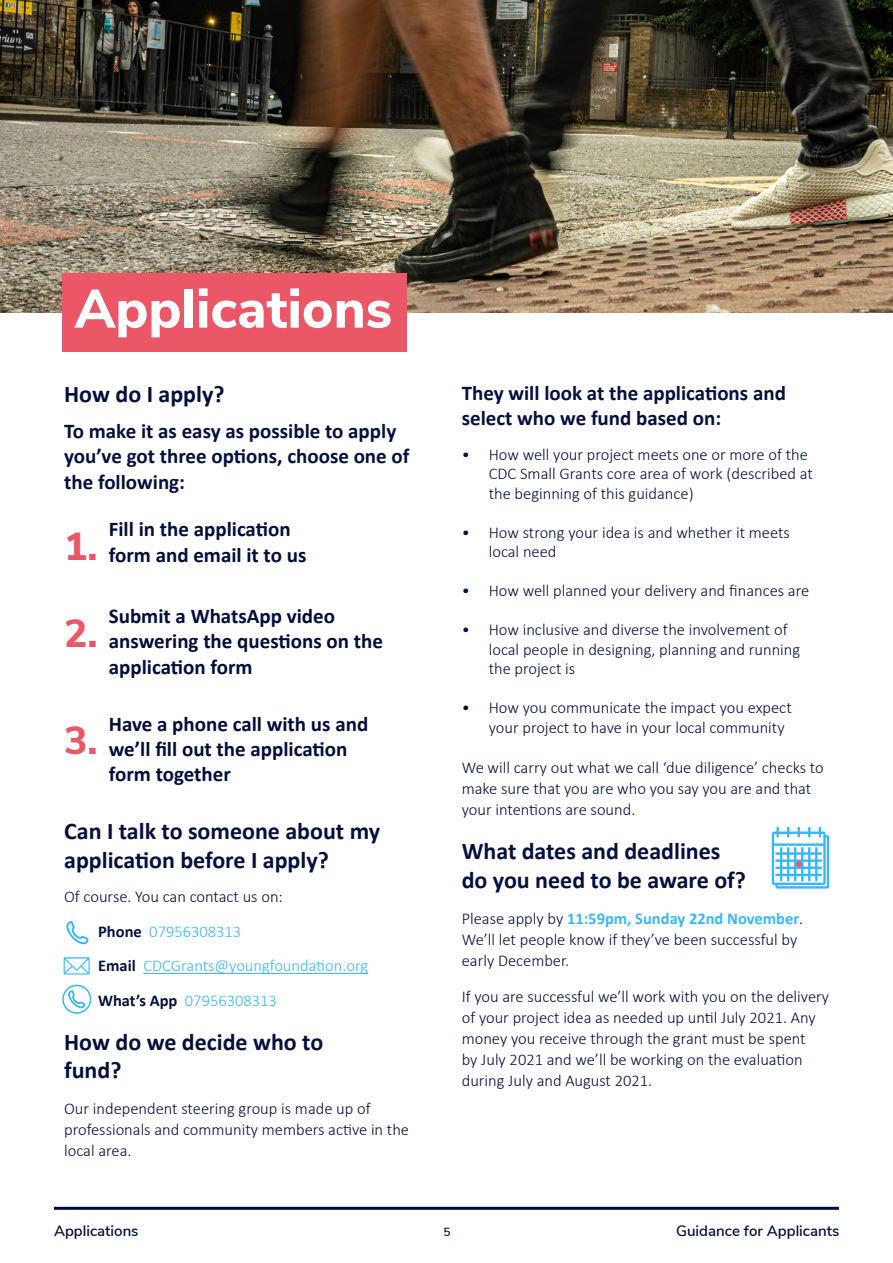
<style>
.page{position:relative;width:893px;height:1263px;background:#fff}
.page>*{position:absolute;margin:0;border:0;box-sizing:border-box;transform-origin:0 0}
.t1{font:800 54px "Nunito Sans";color:#fff}
.t2{font:800 39px "Nunito Sans";color:#ec5768}
.t3{font:700 24px/28.8px "Calibri";color:#000d3c}
.Body_Text_-_Align_Le{font:700 21px/25.2px "Calibri";color:#000d3c}
.t4{font:300 16.5px/21px "Calibri";color:#000d3c}
.t5{font:300 16.5px/34.5px "Calibri";color:#38b6ff}
.t6{font:600 15px "Nunito Sans";color:#000d3c}
.t7{font:600 11.85px "Nunito Sans";color:#000d3c}
.s1{color:#000d3c}
.s2{font-weight:700;color:#000d3c}
.s3{font-weight:700;color:#38b6ff}
</style>
<div class="page">
<img style="left:0;top:0;width:893px;height:312px">
<hr style="left:143px;top:973px;width:225px;height:1px;background:#38b6ff">
<hr style="left:54px;top:1207px;width:785px;height:3px;background:#000d3c">
<svg style="left:772px;top:827px;width:57px;height:62px"></svg>
<svg style="left:66px;top:921px;width:22px;height:23px"></svg>
<svg style="left:68px;top:991px;width:17px;height:17px"></svg>
<svg style="left:64px;top:957px;width:26px;height:17px"></svg>
<div style="left:62px;top:985px;width:29px;height:29px;border:2px solid #38b6ff;border-radius:50%"></div>
<div style="left:62px;top:273px;width:344px;height:79px;background:#ec5768"></div>
<p class="t1" style="left:75px;top:269px;width:319px">Applications</p>
<h3 class="t3" style="left:64px;top:379px;width:162px">How do I apply?</h3>
<p class="Body_Text_-_Align_Le" style="left:64px;top:418px;width:347px">To make it as easy as possible to apply you’ve got three options, choose one of the following:</p>
<p class="t2" style="left:64px;top:518px;width:35px">1.</p>
<p class="Body_Text_-_Align_Le" style="left:109px;top:516px;width:199px">Fill in the application form and email it to us</p>
<p class="t2" style="left:64px;top:605px;width:35px">2.</p>
<p class="t2" style="left:64px;top:712px;width:35px">3.</p>
<p class="Body_Text_-_Align_Le" style="left:109px;top:603px;width:276px">Submit a WhatsApp video answering the questions on the application form</p>
<p class="Body_Text_-_Align_Le" style="left:109px;top:710px;width:261px">Have a phone call with us and we’ll fill out the application form together</p>
<h3 class="t3" style="left:64px;top:816px;width:317px">Can I talk to someone about my application before I apply?</h3>
<p class="t5" style="left:98px;top:879px;width:272px;text-indent:-34px"><span class="s1">Of course. You can contact us on:<br></span><span class="s2">Phone</span> 07956308313<br><span class="s2">Email</span> CDCGrants@youngfoundation.org<br><span class="s2">What’s App</span> 07956308313</p>
<h3 class="t3" style="left:64px;top:1026px;width:261px">How do we decide who to fund?</h3>
<p class="t4" style="left:64px;top:1098px;width:346px">Our independent steering group is made up of professionals and community members active in the local area.</p>
<p class="Body_Text_-_Align_Le" style="left:462px;top:380px;width:326px">They will look at the applications and select who we fund based on:</p>
<p class="t4" style="left:489px;top:444px;width:326px;line-height:19.5px;text-indent:-27px">• How well your project meets one or more of the<br>CDC Small Grants core area of work (described at the beginning of this guidance)</p>
<p class="t4" style="left:489px;top:522px;width:303px;line-height:19.5px;text-indent:-27px">• How strong your idea is and whether it meets local need</p>
<p class="t4" style="left:462px;top:580px;width:349px">• How well planned your delivery and finances are</p>
<p class="t4" style="left:489px;top:620px;width:313px;line-height:19.5px;text-indent:-27px">• How inclusive and diverse the involvement of local people in designing, planning and running the project is</p>
<p class="t4" style="left:489px;top:698px;width:304px;line-height:19.5px;text-indent:-27px">• How you communicate the impact you expect your project to have in your local community</p>
<p class="t4" style="left:462px;top:757px;width:364px">We will carry out what we call ‘due diligence’ checks to make sure that you are who you say you are and that your intentions are sound.</p>
<h3 class="t3" style="left:462px;top:836px;width:286px">What dates and deadlines do you need to be aware of?</h3>
<p class="t4" style="left:462px;top:908px;width:343px">Please apply by <span class="s3">11:59pm, Sunday 22nd November</span>.<br>We’ll let people know if they’ve been successful by early December.</p>
<p class="t4" style="left:462px;top:986px;width:369px">If you are successful we’ll work with you on the delivery of your project idea as needed up until July 2021. Any money you receive through the grant must be spent<br>by July 2021 and we’ll be working on the evaluation during July and August 2021.</p>
<p class="t6" style="left:54px;top:1220px;width:86px">Applications</p>
<p class="t6" style="left:676px;top:1220px;width:165px">Guidance for Applicants</p>
<p class="t7" style="left:443px;top:1223px;width:9px">5</p>
</div>
